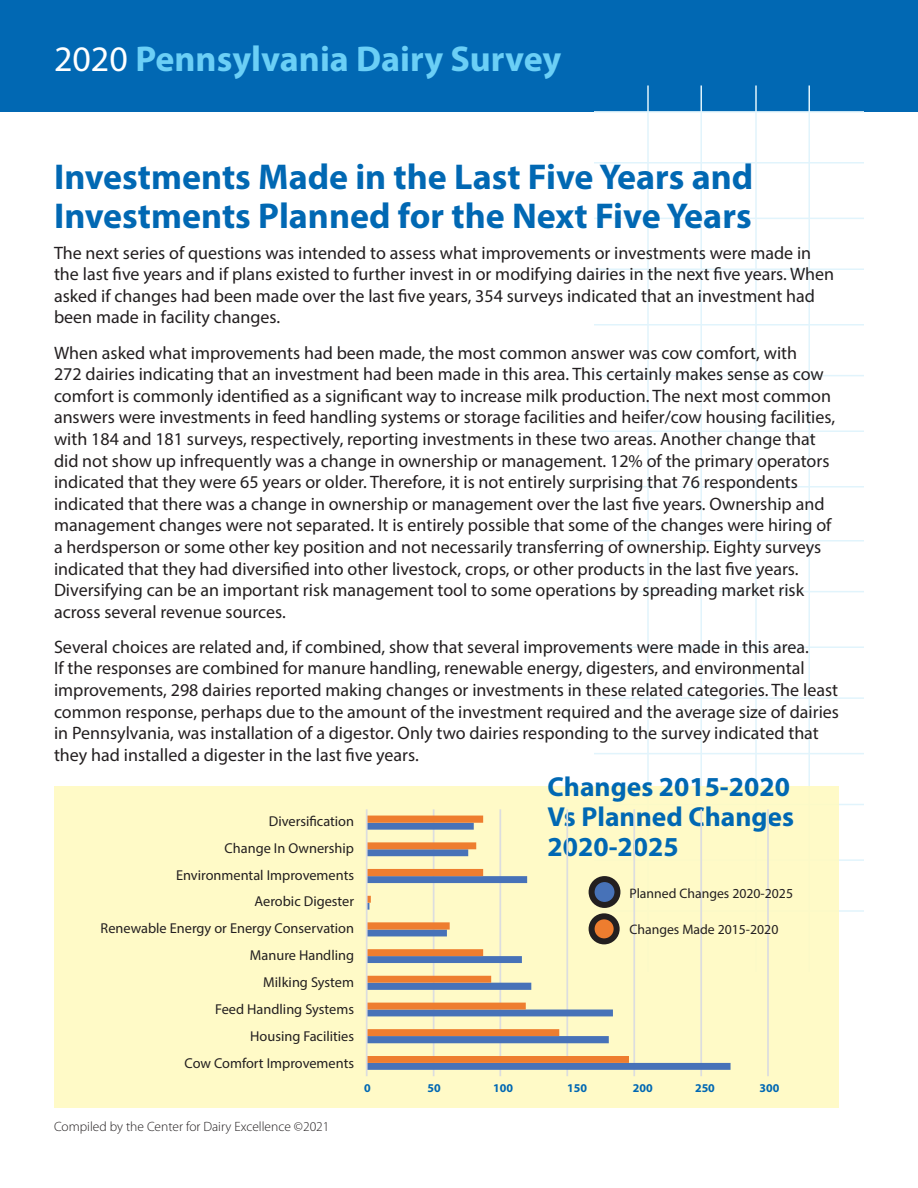
<style>
.page{position:relative;width:918px;height:1188px;background:#fff}
.page>*{position:absolute;margin:0;border:0;box-sizing:border-box;transform-origin:0 0}
.t1{font:700 36px/39px "Myriad Pro";color:#0168b3}
.t2{font:700 36px "Myriad Pro";color:#6bcff6}
.t3{font:700 27.6px/29.8px "Myriad Pro";color:#0168b3}
.t4{font:18px/21.6px "Myriad Pro";color:#231f20}
.t5{font:14.4px/26.8px "Myriad Pro";color:#231f20;text-align:right}
.t6{font:13.8px "Myriad Pro";color:#231f20}
.t7{font:300 13.5px "Myriad Pro";color:#231f20}
.t8{font:700 12px "Myriad Pro";color:#0168b3}
.s1{font-weight:400;color:#fff}
</style>
<div class="page">
<div style="left:0;top:0;width:918px;height:112px;background:#0168b3"></div>
<hr style="left:647px;top:86px;width:2px;height:886px;background:#e1f4fc">
<hr style="left:755px;top:86px;width:2px;height:886px;background:#e1f4fc">
<hr style="left:700px;top:86px;width:2px;height:886px;background:#e1f4fc">
<hr style="left:808px;top:86px;width:2px;height:886px;background:#e1f4fc">
<hr style="left:594px;top:753px;width:270px;height:1px;background:#e1f4fc">
<hr style="left:594px;top:859px;width:270px;height:2px;background:#e1f4fc">
<hr style="left:594px;top:804px;width:270px;height:1px;background:#e1f4fc">
<hr style="left:594px;top:910px;width:270px;height:2px;background:#e1f4fc">
<hr style="left:594px;top:540px;width:270px;height:2px;background:#e1f4fc">
<hr style="left:594px;top:324px;width:270px;height:2px;background:#e1f4fc">
<hr style="left:594px;top:646px;width:270px;height:2px;background:#e1f4fc">
<hr style="left:594px;top:430px;width:270px;height:2px;background:#e1f4fc">
<hr style="left:594px;top:591px;width:270px;height:1px;background:#e1f4fc">
<hr style="left:594px;top:375px;width:270px;height:1px;background:#e1f4fc">
<hr style="left:594px;top:268px;width:270px;height:2px;background:#e1f4fc">
<hr style="left:594px;top:697px;width:270px;height:2px;background:#e1f4fc">
<hr style="left:594px;top:486px;width:270px;height:2px;background:#e1f4fc">
<hr style="left:594px;top:111px;width:270px;height:2px;background:#e1f4fc">
<hr style="left:594px;top:218px;width:270px;height:1px;background:#e1f4fc">
<hr style="left:594px;top:162px;width:270px;height:2px;background:#e1f4fc">
<div style="left:54px;top:786px;width:785px;height:321px;background:#fffac1"></div>
<hr style="left:767px;top:809px;width:2px;height:267px;background:#dcdddf">
<hr style="left:700px;top:809px;width:2px;height:267px;background:#dcdddf">
<hr style="left:633px;top:809px;width:2px;height:267px;background:#dcdddf">
<hr style="left:566px;top:809px;width:2px;height:267px;background:#dcdddf">
<hr style="left:499px;top:809px;width:2px;height:267px;background:#dcdddf">
<hr style="left:433px;top:809px;width:2px;height:267px;background:#dcdddf">
<svg style="left:368px;top:823px;width:363px;height:247px"></svg>
<svg style="left:368px;top:816px;width:261px;height:247px"></svg>
<hr style="left:366px;top:809px;width:2px;height:267px;background:#dcdddf">
<div style="left:592px;top:916px;width:25px;height:25px;background:#ee7d2f;border-radius:50%"></div>
<div style="left:589px;top:913px;width:31px;height:31px;border:6px solid #231f20;border-radius:50%"></div>
<div style="left:592px;top:879px;width:25px;height:26px;background:#4772b8;border-radius:50%"></div>
<div style="left:589px;top:876px;width:31px;height:32px;border:6px solid #231f20;border-radius:50%"></div>
<h1 class="t2" style="left:54px;top:36px;width:509px"><span class="s1">2020</span> Pennsylvania Dairy Survey</h1>
<h1 class="t1" style="left:54px;top:156px;width:701px">Investments Made in the Last Five Years and<br>Investments Planned for the Next Five Years</h1>
<p class="t4" style="left:54px;top:241px;width:782px">The next series of questions was intended to assess what improvements or investments were made in the last five years and if plans existed to further invest in or modifying dairies in the next five years. When asked if changes had been made over the last five years, 354 surveys indicated that an investment had been made in facility changes.</p>
<p class="t4" style="left:54px;top:341px;width:783px">When asked what improvements had been made, the most common answer was cow comfort, with<br>272 dairies indicating that an investment had been made in this area. This certainly makes sense as cow comfort is commonly identified as a significant way to increase milk production. The next most common answers were investments in feed handling systems or storage facilities and heifer/cow housing facilities, with 184 and 181 surveys, respectively, reporting investments in these two areas. Another change that did not show up infrequently was a change in ownership or management. 12% of the primary operators indicated that they were 65 years or older. Therefore, it is not entirely surprising that 76 respondents indicated that there was a change in ownership or management over the last five years. Ownership and management changes were not separated. It is entirely possible that some of the changes were hiring of a herdsperson or some other key position and not necessarily transferring of ownership. Eighty surveys indicated that they had diversified into other livestock, crops, or other products in the last five years.<br>Diversifying can be an important risk management tool to some operations by spreading market risk across several revenue sources.</p>
<p class="t4" style="left:54px;top:636px;width:787px">Several choices are related and, if combined, show that several improvements were made in this area.<br>If the responses are combined for manure handling, renewable energy, digesters, and environmental improvements, 298 dairies reported making changes or investments in these related categories. The least common response, perhaps due to the amount of the investment required and the average size of dairies in Pennsylvania, was installation of a digestor. Only two dairies responding to the survey indicated that they had installed a digester in the last five years.</p>
<p class="t5" style="left:101px;top:807px;width:255px">Diversification<br>Change In Ownership<br>Environmental Improvements<br>Aerobic Digester<br>Renewable Energy or Energy Conservation<br>Manure Handling<br>Milking System<br>Feed Handling Systems<br>Housing Facilities<br>Cow Comfort Improvements</p>
<h2 class="t3" style="left:548px;top:771px;width:248px">Changes 2015-2020<br>Vs Planned Changes<br>2020-2025</h2>
<p class="t6" style="left:629px;top:884px;width:165px">Planned Changes 2020-2025</p>
<p class="t6" style="left:629px;top:920px;width:150px">Changes Made 2015-2020</p>
<p class="t8" style="left:364px;top:1080px;width:8px">0</p>
<p class="t8" style="left:427px;top:1080px;width:15px">50</p>
<p class="t8" style="left:493px;top:1080px;width:21px">100</p>
<p class="t8" style="left:567px;top:1080px;width:21px">150</p>
<p class="t8" style="left:633px;top:1080px;width:21px">200</p>
<p class="t8" style="left:695px;top:1080px;width:21px">250</p>
<p class="t8" style="left:760px;top:1080px;width:21px">300</p>
<p class="t7" style="left:54px;top:1119px;width:277px">Compiled by the Center for Dairy Excellence ©2021</p>
</div>
